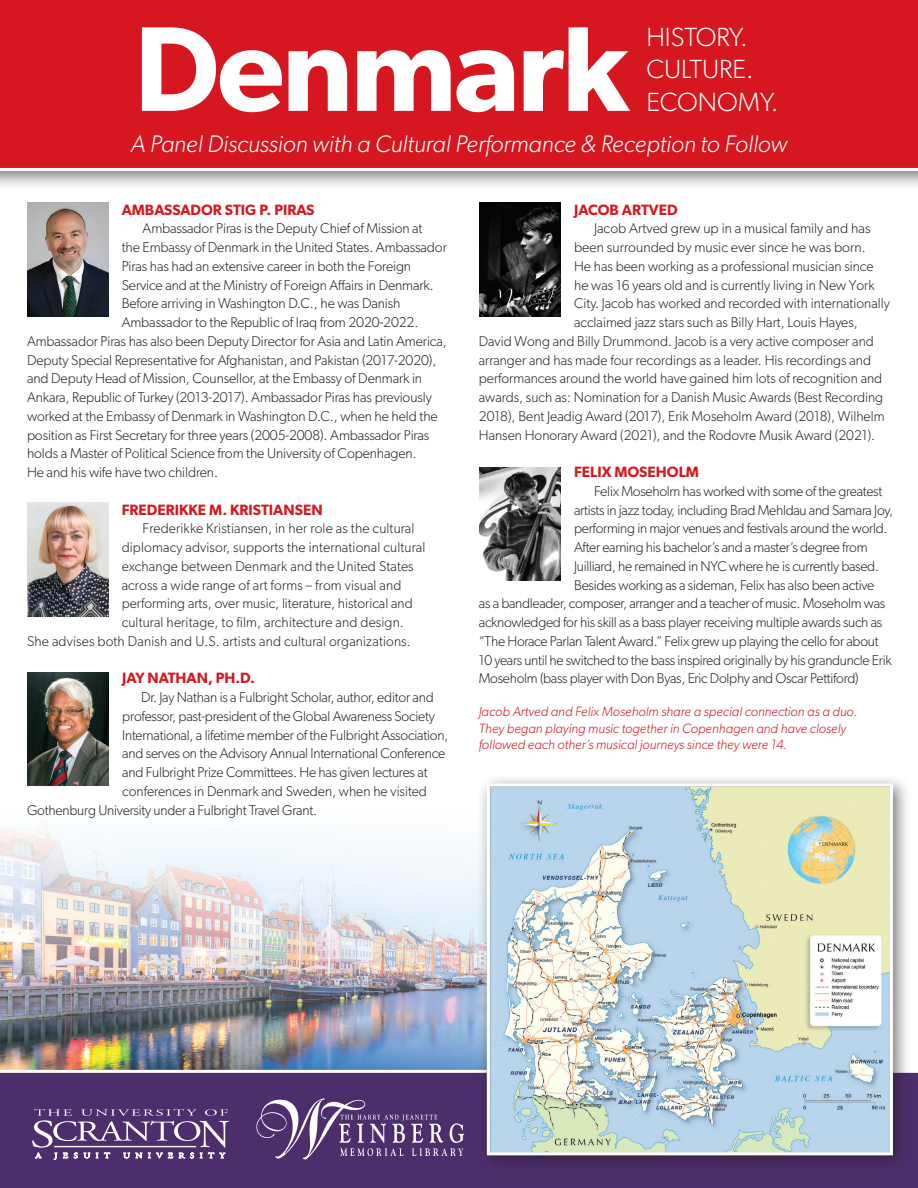
<style>
.page{position:relative;width:918px;height:1188px;background:#fff}
.page>*{position:absolute;margin:0;border:0;box-sizing:border-box;transform-origin:0 0}
.t1{font:600 121.05px "Gibson";letter-spacing:-.02em;color:#fff}
.t2{font:300 26.4px/32.5px "Gibson";color:#fff}
.t3{font:italic 300 24px "Gibson";color:#fff}
.t4{font:600 15px "Gibson";color:#d7171f}
.t5{font:300 14.25px "Gibson";letter-spacing:-.01em;color:#231f20}
.t6{font:300 14.25px "Gibson";letter-spacing:.01em;color:#231f20}
.t7{font:italic 300 13.5px/16.5px "Gibson";color:#d7171f}
</style>
<div class="page">
<img style="left:0;top:823px;width:477px;height:247px">
<div style="left:0;top:1072px;width:918px;height:116px;background:#4d2e6d"></div>
<svg style="left:256px;top:1098px;width:208px;height:61px;background:#6a5185"></svg>
<div style="left:477px;top:774px;width:435px;height:400px;background:#231f20;opacity:.6"></div>
<img style="left:491px;top:787px;width:398px;height:364px">
<div style="left:487px;top:783px;width:406px;height:372px;border:3px solid #fff"></div>
<svg style="left:32px;top:1109px;width:197px;height:52px;background:#6e5588"></svg>
<img style="left:28px;top:672px;width:81px;height:114px">
<img style="left:27px;top:203px;width:81px;height:113px">
<img style="left:480px;top:203px;width:81px;height:113px">
<div style="left:0;top:0;width:918px;height:191px;background:#231f20;opacity:.6"></div>
<div style="left:0;top:0;width:918px;height:171px;background:#d7171f"></div>
<img style="left:480px;top:467px;width:81px;height:113px">
<img style="left:27px;top:503px;width:81px;height:113px">
<p class="t1" style="left:134px;top:-3px;width:496px">Denmark</p>
<p class="t2" style="left:646px;top:20px;width:109px">HISTORY.<br>CULTURE.</p>
<p class="t2" style="left:646px;top:85px;width:134px">ECONOMY.</p>
<p class="t3" style="left:131px;top:130px;width:658px">A Panel Discussion with a Cultural Performance &amp; Reception to Follow</p>
<p class="t4" style="left:122px;top:201px;width:194px">AMBASSADOR STIG P. PIRAS</p>
<p class="t5" style="left:143px;top:220px;width:281px">Ambassador Piras is the Deputy Chief of Mission at</p>
<p class="t5" style="left:122px;top:239px;width:327px">the Embassy of Denmark in the United States. Ambassador</p>
<p class="t5" style="left:122px;top:257px;width:291px">Piras has had an extensive career in both the Foreign</p>
<p class="t5" style="left:122px;top:276px;width:314px">Service and at the Ministry of Foreign Affairs in Denmark.</p>
<p class="t5" style="left:122px;top:295px;width:280px">Before arriving in Washington D.C., he was Danish</p>
<p class="t5" style="left:122px;top:314px;width:298px">Ambassador to the Republic of Iraq from 2020-2022.</p>
<p class="t5" style="left:27px;top:332px;width:421px">Ambassador Piras has also been Deputy Director for Asia and Latin America,</p>
<p class="t5" style="left:27px;top:351px;width:411px">Deputy Special Representative for Afghanistan, and Pakistan (2017-2020),</p>
<p class="t5" style="left:27px;top:370px;width:397px">and Deputy Head of Mission, Counsellor, at the Embassy of Denmark in</p>
<p class="t5" style="left:27px;top:389px;width:406px">Ankara, Republic of Turkey (2013-2017). Ambassador Piras has previously</p>
<p class="t5" style="left:27px;top:407px;width:412px">worked at the Embassy of Denmark in Washington D.C., when he held the</p>
<p class="t5" style="left:27px;top:426px;width:404px">position as First Secretary for three years (2005-2008). Ambassador Piras</p>
<p class="t5" style="left:27px;top:445px;width:391px">holds a Master of Political Science from the University of Copenhagen.</p>
<p class="t5" style="left:27px;top:464px;width:193px">He and his wife have two children.</p>
<p class="t4" style="left:122px;top:501px;width:202px">FREDERIKKE M. KRISTIANSEN</p>
<p class="t6" style="left:143px;top:520px;width:273px">Frederikke Kristiansen, in her role as the cultural</p>
<p class="t6" style="left:122px;top:539px;width:305px">diplomacy advisor, supports the international cultural</p>
<p class="t6" style="left:122px;top:557px;width:294px">exchange between Denmark and the United States</p>
<p class="t6" style="left:122px;top:576px;width:281px">across a wide range of art forms – from visual and</p>
<p class="t5" style="left:122px;top:595px;width:293px">performing arts, over music, literature, historical and</p>
<p class="t6" style="left:122px;top:614px;width:284px">cultural heritage, to film, architecture and design.</p>
<p class="t6" style="left:27px;top:632px;width:385px">She advises both Danish and U.S. artists and cultural organizations.</p>
<p class="t4" style="left:122px;top:669px;width:134px">JAY NATHAN, PH.D.</p>
<p class="t5" style="left:141px;top:689px;width:294px">Dr. Jay Nathan is a Fulbright Scholar, author, editor and</p>
<p class="t5" style="left:122px;top:707px;width:314px">professor, past-president of the Global Awareness Society</p>
<p class="t5" style="left:122px;top:726px;width:327px">International, a lifetime member of the Fulbright Association,</p>
<p class="t5" style="left:122px;top:745px;width:325px">and serves on the Advisory Annual International Conference</p>
<p class="t5" style="left:122px;top:764px;width:307px">and Fulbright Prize Committees. He has given lectures at</p>
<p class="t5" style="left:122px;top:782px;width:306px">conferences in Denmark and Sweden, when he visited</p>
<p class="t5" style="left:27px;top:801px;width:292px">Gothenburg University under a Fulbright Travel Grant.</p>
<p class="t4" style="left:574px;top:201px;width:105px">JACOB ARTVED</p>
<p class="t5" style="left:594px;top:220px;width:278px">Jacob Artved grew up in a musical family and has</p>
<p class="t5" style="left:574px;top:239px;width:293px">been surrounded by music ever since he was born.</p>
<p class="t5" style="left:574px;top:257px;width:301px">He has been working as a professional musician since</p>
<p class="t5" style="left:574px;top:276px;width:302px">he was 16 years old and is currently living in New York</p>
<p class="t5" style="left:574px;top:295px;width:317px">City. Jacob has worked and recorded with internationally</p>
<p class="t5" style="left:574px;top:314px;width:285px">acclaimed jazz stars such as Billy Hart, Louis Hayes,</p>
<p class="t5" style="left:479px;top:332px;width:397px">David Wong and Billy Drummond. Jacob is a very active composer and</p>
<p class="t5" style="left:479px;top:351px;width:394px">arranger and has made four recordings as a leader. His recordings and</p>
<p class="t5" style="left:479px;top:370px;width:405px">performances around the world have gained him lots of recognition and</p>
<p class="t5" style="left:479px;top:389px;width:406px">awards, such as: Nomination for a Danish Music Awards (Best Recording</p>
<p class="t5" style="left:479px;top:407px;width:407px">2018), Bent Jeadig Award (2017), Erik Moseholm Award (2018), Wilhelm</p>
<p class="t5" style="left:479px;top:426px;width:398px">Hansen Honorary Award (2021), and the Rodovre Musik Award (2021).</p>
<p class="t4" style="left:574px;top:463px;width:126px">FELIX MOSEHOLM</p>
<p class="t5" style="left:594px;top:482px;width:290px">Felix Moseholm has worked with some of the greatest</p>
<p class="t5" style="left:574px;top:501px;width:320px">artists in jazz today, including Brad Mehldau and Samara Joy,</p>
<p class="t5" style="left:574px;top:520px;width:315px">performing in major venues and festivals around the world.</p>
<p class="t5" style="left:574px;top:539px;width:295px">After earning his bachelor’s and a master’s degree from</p>
<p class="t5" style="left:574px;top:557px;width:306px">Juilliard, he remained in NYC where he is currently based.</p>
<p class="t5" style="left:574px;top:576px;width:302px">Besides working as a sideman, Felix has also been active</p>
<p class="t5" style="left:479px;top:595px;width:408px">as a bandleader, composer, arranger and a teacher of music. Moseholm was</p>
<p class="t5" style="left:479px;top:614px;width:405px">acknowledged for his skill as a bass player receiving multiple awards such as</p>
<p class="t5" style="left:479px;top:632px;width:401px">“The Horace Parlan Talent Award.” Felix grew up playing the cello for about</p>
<p class="t5" style="left:479px;top:651px;width:414px">10 years until he switched to the bass inspired originally by his granduncle Erik</p>
<p class="t5" style="left:479px;top:670px;width:381px">Moseholm (bass player with Don Byas, Eric Dolphy and Oscar Pettiford)</p>
<p class="t7" style="left:479px;top:703px;width:380px">Jacob Artved and Felix Moseholm share a special connection as a duo.<br>They began playing music together in Copenhagen and have closely followed each other’s musical journeys since they were 14.</p>
</div>
